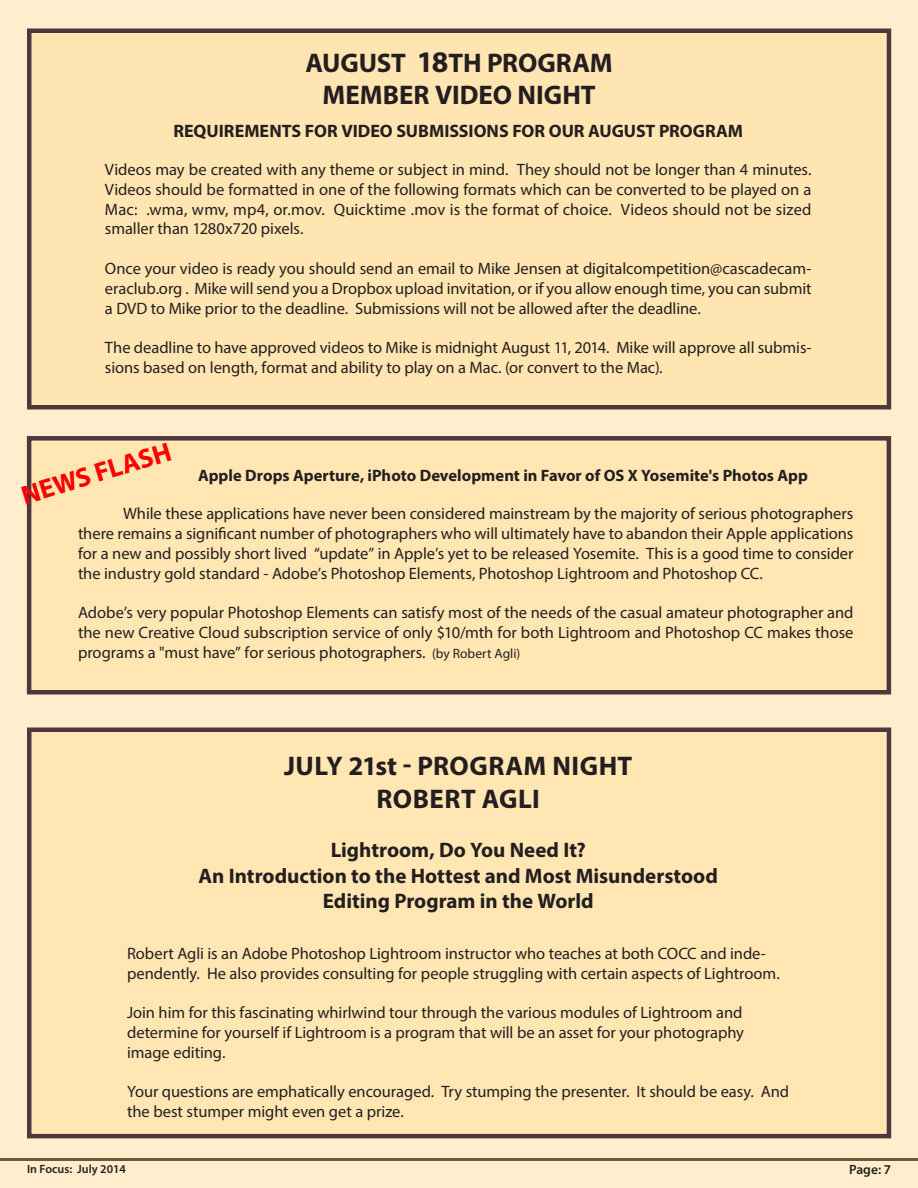
<style>
.page{position:relative;width:918px;height:1188px;background:#fff}
.page>*{position:absolute;margin:0;border:0;box-sizing:border-box;transform-origin:0 0}
.t1{font:700 27px "Myriad Pro";color:#231f20}
.t2{font:700 27px "Myriad Pro";letter-spacing:.02em;color:#231f20}
.t3{font:700 27px "Myriad Pro";color:#f00}
.t4{font:700 21px "Myriad Pro";color:#231f20}
.t5{font:700 18px "Myriad Pro";color:#231f20}
.t6{font:16.5px/19.8px "Myriad Pro";letter-spacing:-.005em;color:#231f20;text-align:justify}
.t7{font:700 16.5px "Myriad Pro";color:#231f20}
.t8{font:600 13.5px "Myriad Pro";color:#231f20}
.t9{font:600 12px "Myriad Pro";color:#231f20}
.s1{font-size:30px}
.s2{font-size:13.5px}
</style>
<div class="page">
<div style="left:1px;top:0;width:917px;height:1188px;background:#ffeecd"></div>
<hr style="left:0;top:1158px;width:918px;height:3px;background:#71583a">
<div style="left:27px;top:28px;width:864px;height:382px;background:#ffe5b1;border:4px solid #50363d"></div>
<div style="left:27px;top:728px;width:864px;height:410px;background:#ffe6b3;border:4px solid #50363d"></div>
<div style="left:27px;top:436px;width:864px;height:258px;background:#ffe6b3;border:4px solid #50363d"></div>
<p class="t1" style="left:305px;top:45px;width:309px">AUGUST <span class="s1">18</span>TH PROGRAM</p>
<p class="t1" style="left:323px;top:78px;width:274px">MEMBER VIDEO NIGHT</p>
<p class="t5" style="left:173px;top:119px;width:571px">REQUIREMENTS FOR VIDEO SUBMISSIONS FOR OUR AUGUST PROGRAM</p>
<p class="t6" style="left:105px;top:159px;width:708px">Videos may be created with any theme or subject in mind. They should not be longer than 4 minutes.<br>Videos should be formatted in one of the following formats which can be converted to be played on a Mac: .wma, wmv, mp4, or.mov. Quicktime .mov is the format of choice. Videos should not be sized smaller than 1280x720 pixels.</p>
<p class="t6" style="left:105px;top:258px;width:708px">Once your video is ready you should send an email to Mike Jensen at digitalcompetition@cascadecam&shy;eraclub.org . Mike will send you a Dropbox upload invitation, or if you allow enough time, you can submit a DVD to Mike prior to the deadline. Submissions will not be allowed after the deadline.</p>
<p class="t6" style="left:105px;top:337px;width:708px">The deadline to have approved videos to Mike is midnight August 11, 2014. Mike will approve all submis&shy;sions based on length, format and ability to play on a Mac. (or convert to the Mac).</p>
<p class="t3" style="left:17px;top:479px;width:157px;rotate:-17deg">NEWS FLASH</p>
<p class="t7" style="left:198px;top:465px;width:611px">Apple Drops Aperture, iPhoto Development in Favor of OS X Yosemite's Photos App</p>
<p class="t6" style="left:78px;top:504px;width:777px;text-indent:45px">While these applications have never been considered mainstream by the majority of serious photographers there remains a significant number of photographers who will ultimately have to abandon their Apple applications for a new and possibly short lived “update” in Apple’s yet to be released Yosemite. This is a good time to consider the industry gold standard - Adobe’s Photoshop Elements, Photoshop Lightroom and Photoshop CC.</p>
<p class="t6" style="left:78px;top:603px;width:777px">Adobe’s very popular Photoshop Elements can satisfy most of the needs of the casual amateur photographer and the new Creative Cloud subscription service of only $10/mth for both Lightroom and Photoshop CC makes those programs a "must have” for serious photographers. <span class="s2">(by Robert Agli)</span></p>
<p class="t1" style="left:284px;top:748px;width:350px">JULY 21st - PROGRAM NIGHT</p>
<p class="t2" style="left:376px;top:781px;width:165px">ROBERT AGLI</p>
<p class="t4" style="left:331px;top:837px;width:256px">Lightroom, Do You Need It?</p>
<p class="t4" style="left:199px;top:862px;width:521px">An Introduction to the Hottest and Most Misunderstood</p>
<p class="t4" style="left:323px;top:887px;width:272px">Editing Program in the World</p>
<p class="t6" style="left:127px;top:943px;width:654px">Robert Agli is an Adobe Photoshop Lightroom instructor who teaches at both COCC and inde&shy;pendently. He also provides consulting for people struggling with certain aspects of Lightroom.</p>
<p class="t6" style="left:127px;top:1003px;width:618px">Join him for this fascinating whirlwind tour through the various modules of Lightroom and determine for yourself if Lightroom is a program that will be an asset for your photography image editing.</p>
<p class="t6" style="left:127px;top:1082px;width:664px">Your questions are emphatically encouraged. Try stumping the presenter. It should be easy. And the best stumper might even get a prize.</p>
<p class="t9" style="left:27px;top:1161px;width:100px">In Focus: July 2014</p>
<p class="t8" style="left:849px;top:1161px;width:44px">Page: 7</p>
</div>
